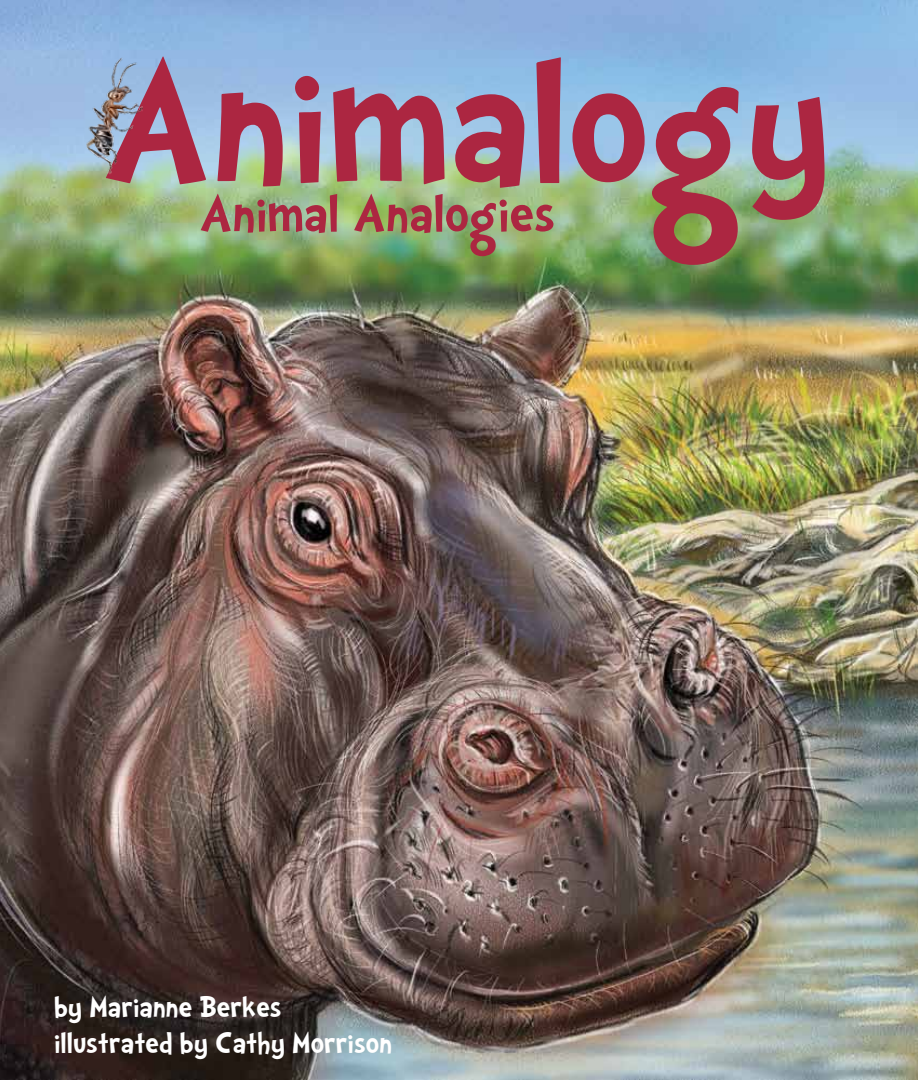
<style>
.page{position:relative;width:918px;height:1080px;background:#fff}
.page>*{position:absolute;margin:0;border:0;box-sizing:border-box;transform-origin:0 0}
.t1{font:180px "Doctor Soos Bold";color:#ac2641}
.t2{font:54px "Doctor Soos Bold";color:#ac2641}
.t3{font:30px/36px "Doctor Soos Bold";color:#fff}
</style>
<div class="page">
<img style="left:0;top:0;width:918px;height:1080px">
<img style="left:85px;top:54px;width:58px;height:122px">
<h1 class="t1" style="left:101px;top:34px;width:731px">Animalogy</h1>
<h2 class="t2" style="left:199px;top:187px;width:357px">Animal Analogies</h2>
<p class="t3" style="left:54px;top:993px;width:340px">by Marianne Berkes illustrated by Cathy Morrison</p>
</div>
